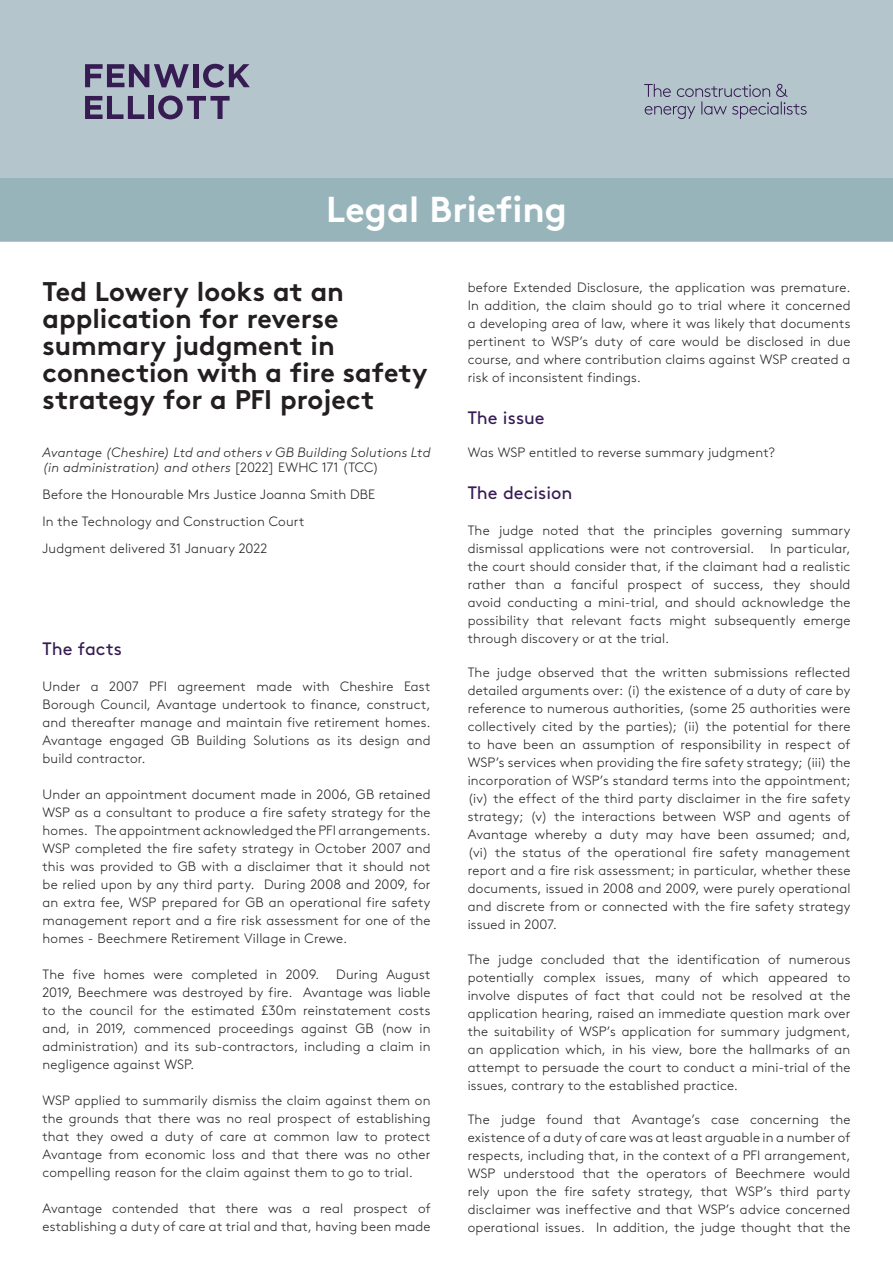
<style>
.page{position:relative;width:893px;height:1263px;background:#fff}
.page>*{position:absolute;margin:0;border:0;box-sizing:border-box;transform-origin:0 0}
.t1{font:700 36px "Brown";color:#fff}
.t2{font:700 27px/27px "Brown";color:#231f20}
.t3{font:18px "Brown";color:#361c53}
.t4{font:300 13.5px/18px "Brown";letter-spacing:.015em;color:#231f20;text-align:justify}
.t5{font:italic 300 13.5px/15px "Brown";letter-spacing:.015em;color:#231f20}
.s1{font-style:normal}
</style>
<div class="page">
<div style="left:0;top:0;width:893px;height:242px;background:#b4c6cc"></div>
<svg style="left:644px;top:84px;width:163px;height:35px"></svg>
<svg style="left:85px;top:64px;width:104px;height:23px"></svg>
<div style="left:193px;top:64px;width:5px;height:23px;background:#361c53"></div>
<svg style="left:203px;top:64px;width:47px;height:24px"></svg>
<svg style="left:85px;top:96px;width:59px;height:23px"></svg>
<div style="left:149px;top:96px;width:5px;height:23px;background:#361c53"></div>
<svg style="left:158px;top:96px;width:72px;height:23px"></svg>
<div style="left:0;top:179px;width:893px;height:62px;background:#98b4bb"></div>
<h1 class="t1" style="left:326px;top:180px;width:242px">Legal Briefing</h1>
<h2 class="t2" style="left:43px;top:275px;width:387px">Ted Lowery looks at an application for reverse summary judgment in connection with a fire safety strategy for a PFI project</h2>
<p class="t5" style="left:43px;top:444px;width:389px">Avantage (Cheshire) Ltd and others v GB Building Solutions Ltd (in administration) and others <span class="s1">[2022] EWHC 171 (TCC)</span></p>
<p class="t4" style="left:43px;top:480px;width:334px;line-height:27px;text-align:left">Before the Honourable Mrs Justice Joanna Smith DBE<br>In the Technology and Construction Court<br>Judgment delivered 31 January 2022</p>
<h3 class="t3" style="left:43px;top:635px;width:81px">The facts</h3>
<p class="t4" style="left:43px;top:676px;width:390px">Under a 2007 PFI agreement made with Cheshire East Borough Council, Avantage undertook to finance, construct, and thereafter manage and maintain five retirement homes.<br>Avantage engaged GB Building Solutions as its design and build contractor.</p>
<p class="t4" style="left:43px;top:784px;width:390px">Under an appointment document made in 2006, GB retained WSP as a consultant to produce a fire safety strategy for the homes. The appointment acknowledged the PFI arrangements.<br>WSP completed the fire safety strategy in October 2007 and this was provided to GB with a disclaimer that it should not be relied upon by any third party. During 2008 and 2009, for an extra fee, WSP prepared for GB an operational fire safety management report and a fire risk assessment for one of the homes - Beechmere Retirement Village in Crewe.</p>
<p class="t4" style="left:43px;top:964px;width:390px">The five homes were completed in 2009. During August 2019, Beechmere was destroyed by fire. Avantage was liable to the council for the estimated £30m reinstatement costs and, in 2019, commenced proceedings against GB (now in administration) and its sub-contractors, including a claim in negligence against WSP.</p>
<p class="t4" style="left:43px;top:1090px;width:390px">WSP applied to summarily dismiss the claim against them on the grounds that there was no real prospect of establishing that they owed a duty of care at common law to protect Avantage from economic loss and that there was no other compelling reason for the claim against them to go to trial.</p>
<p class="t4" style="left:43px;top:1198px;width:390px">Avantage contended that there was a real prospect of establishing a duty of care at trial and that, having been made</p>
<p class="t4" style="left:468px;top:277px;width:384px">before Extended Disclosure, the application was premature.<br>In addition, the claim should go to trial where it concerned a developing area of law, where it was likely that documents pertinent to WSP’s duty of care would be disclosed in due course, and where contribution claims against WSP created a risk of inconsistent findings.</p>
<h3 class="t3" style="left:468px;top:404px;width:79px">The issue</h3>
<p class="t4" style="left:468px;top:442px;width:309px">Was WSP entitled to reverse summary judgment?</p>
<h3 class="t3" style="left:468px;top:479px;width:106px">The decision</h3>
<p class="t4" style="left:468px;top:520px;width:384px">The judge noted that the principles governing summary dismissal applications were not controversial. In particular, the court should consider that, if the claimant had a realistic rather than a fanciful prospect of success, they should avoid conducting a mini-trial, and should acknowledge the possibility that relevant facts might subsequently emerge through discovery or at the trial.</p>
<p class="t4" style="left:468px;top:663px;width:384px">The judge observed that the written submissions reflected detailed arguments over: (i) the existence of a duty of care by reference to numerous authorities, (some 25 authorities were collectively cited by the parties); (ii) the potential for there to have been an assumption of responsibility in respect of WSP’s services when providing the fire safety strategy; (iii) the incorporation of WSP’s standard terms into the appointment; (iv) the effect of the third party disclaimer in the fire safety strategy; (v) the interactions between WSP and agents of Avantage whereby a duty may have been assumed; and, (vi) the status of the operational fire safety management report and a fire risk assessment; in particular, whether these documents, issued in 2008 and 2009, were purely operational and discrete from or connected with the fire safety strategy issued in 2007.</p>
<p class="t4" style="left:468px;top:949px;width:384px">The judge concluded that the identification of numerous potentially complex issues, many of which appeared to involve disputes of fact that could not be resolved at the application hearing, raised an immediate question mark over the suitability of WSP’s application for summary judgment, an application which, in his view, bore the hallmarks of an attempt to persuade the court to conduct a mini-trial of the issues, contrary to the established practice.</p>
<p class="t4" style="left:468px;top:1110px;width:384px">The judge found that Avantage’s case concerning the existence of a duty of care was at least arguable in a number of respects, including that, in the context of a PFI arrangement, WSP understood that the operators of Beechmere would rely upon the fire safety strategy, that WSP’s third party disclaimer was ineffective and that WSP’s advice concerned operational issues. In addition, the judge thought that the</p>
</div>
